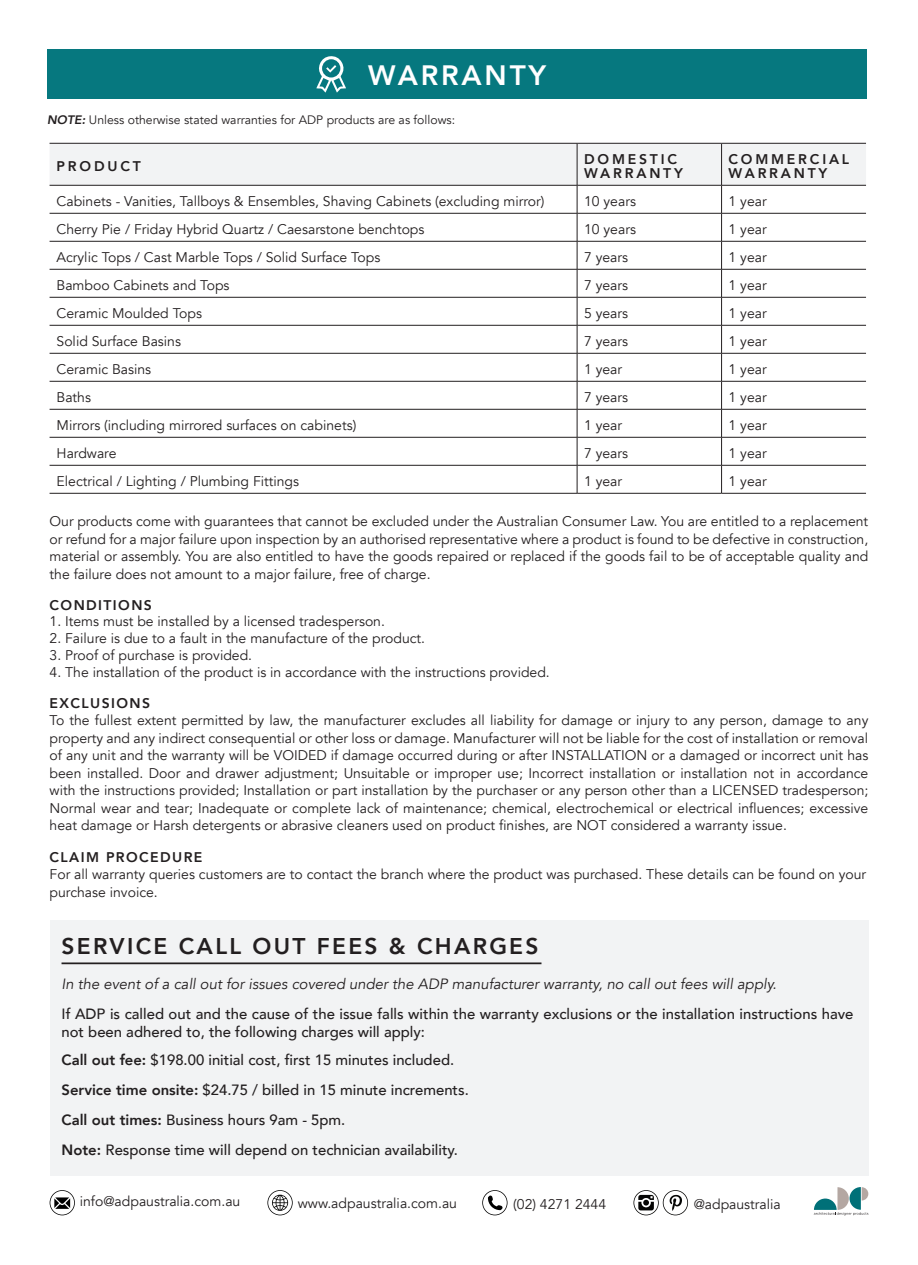
<style>
.page{position:relative;width:918px;height:1265px;background:#fff}
.page>*{position:absolute;margin:0;border:0;box-sizing:border-box;transform-origin:0 0}
.t1{font:800 28px "Avenir";letter-spacing:.1em;color:#fff}
.t2{font:800 22.75px "Avenir";letter-spacing:.1em;color:#231f20}
.t3{font:500 14.88px/17.8px "Avenir";color:#231f20}
.t4{font:italic 14.88px "Avenir";color:#231f20}
.t5{font:14px/17.5px "Avenir";color:#231f20;text-align:justify}
.t6{font:800 14px/14px "Avenir";letter-spacing:.2em;color:#231f20}
.t7{font:800 14px "Avenir";letter-spacing:.1em;color:#231f20}
.t8{font:12.25px "Avenir";color:#231f20}
.s1{font-weight:800;font-style:italic}
.s2{font-weight:800}
</style>
<div class="page">
<div style="left:50px;top:920px;width:818px;height:256px;background:#f2f3f4"></div>
<svg style="left:814px;top:1187px;width:54px;height:28px"></svg>
<svg style="left:50px;top:1190px;width:25px;height:25px"></svg>
<svg style="left:267px;top:1190px;width:26px;height:25px"></svg>
<svg style="left:482px;top:1190px;width:25px;height:25px"></svg>
<svg style="left:633px;top:1190px;width:55px;height:25px"></svg>
<hr style="left:62px;top:962px;width:479px;height:2px;background:#231f20">
<div style="left:48px;top:50px;width:819px;height:49px;background:#06787f"></div>
<svg style="left:50px;top:143px;width:816px;height:350px"></svg>
<hr style="left:50px;top:493px;width:527px;height:1px;background:#231f20">
<hr style="left:577px;top:493px;width:144px;height:1px;background:#231f20">
<hr style="left:721px;top:493px;width:145px;height:1px;background:#231f20">
<svg style="left:316px;top:56px;width:30px;height:37px"></svg>
<p class="t1" style="left:368px;top:53px;width:180px">WARRANTY</p>
<p class="t8" style="left:47px;top:113px;width:409px"><span class="s1">NOTE:</span> Unless otherwise stated warranties for ADP products are as follows:</p>
<p class="t6" style="left:57px;top:159px;width:86px">PRODUCT</p>
<p class="t6" style="left:584px;top:152px;width:100px">DOMESTIC<br>WARRANTY</p>
<p class="t6" style="left:728px;top:152px;width:122px">COMMERCIAL<br>WARRANTY</p>
<p class="t5" style="left:57px;top:193px;width:489px">Cabinets - Vanities, Tallboys &amp; Ensembles, Shaving Cabinets (excluding mirror)</p>
<p class="t5" style="left:584px;top:193px;width:53px">10 years</p>
<p class="t5" style="left:728px;top:193px;width:40px">1 year</p>
<p class="t5" style="left:57px;top:221px;width:369px">Cherry Pie / Friday Hybrid Quartz / Caesarstone benchtops</p>
<p class="t5" style="left:584px;top:221px;width:53px">10 years</p>
<p class="t5" style="left:728px;top:221px;width:40px">1 year</p>
<p class="t5" style="left:57px;top:249px;width:325px">Acrylic Tops / Cast Marble Tops / Solid Surface Tops</p>
<p class="t5" style="left:584px;top:249px;width:46px">7 years</p>
<p class="t5" style="left:728px;top:249px;width:40px">1 year</p>
<p class="t5" style="left:57px;top:277px;width:174px">Bamboo Cabinets and Tops</p>
<p class="t5" style="left:584px;top:277px;width:46px">7 years</p>
<p class="t5" style="left:728px;top:277px;width:40px">1 year</p>
<p class="t5" style="left:57px;top:305px;width:147px">Ceramic Moulded Tops</p>
<p class="t5" style="left:584px;top:305px;width:46px">5 years</p>
<p class="t5" style="left:728px;top:305px;width:40px">1 year</p>
<p class="t5" style="left:57px;top:333px;width:126px">Solid Surface Basins</p>
<p class="t5" style="left:584px;top:333px;width:46px">7 years</p>
<p class="t5" style="left:728px;top:333px;width:40px">1 year</p>
<p class="t5" style="left:57px;top:361px;width:96px">Ceramic Basins</p>
<p class="t5" style="left:584px;top:361px;width:40px">1 year</p>
<p class="t5" style="left:728px;top:361px;width:40px">1 year</p>
<p class="t5" style="left:57px;top:389px;width:36px">Baths</p>
<p class="t5" style="left:584px;top:389px;width:46px">7 years</p>
<p class="t5" style="left:728px;top:389px;width:40px">1 year</p>
<p class="t5" style="left:57px;top:417px;width:301px">Mirrors (including mirrored surfaces on cabinets)</p>
<p class="t5" style="left:584px;top:417px;width:40px">1 year</p>
<p class="t5" style="left:728px;top:417px;width:40px">1 year</p>
<p class="t5" style="left:57px;top:445px;width:61px">Hardware</p>
<p class="t5" style="left:584px;top:445px;width:46px">7 years</p>
<p class="t5" style="left:728px;top:445px;width:40px">1 year</p>
<p class="t5" style="left:57px;top:473px;width:244px">Electrical / Lighting / Plumbing Fittings</p>
<p class="t5" style="left:584px;top:473px;width:40px">1 year</p>
<p class="t5" style="left:728px;top:473px;width:40px">1 year</p>
<p class="t5" style="left:50px;top:513px;width:820px">Our products come with guarantees that cannot be excluded under the Australian Consumer Law. You are entitled to a replacement or refund for a major failure upon inspection by an authorised representative where a product is found to be defective in construction, material or assembly. You are also entitled to have the goods repaired or replaced if the goods fail to be of acceptable quality and the failure does not amount to a major failure, free of charge.</p>
<p class="t7" style="left:50px;top:594px;width:104px">CONDITIONS</p>
<p class="t5" style="left:50px;top:613px;width:337px">1. Items must be installed by a licensed tradesperson.</p>
<p class="t5" style="left:50px;top:630px;width:377px">2. Failure is due to a fault in the manufacture of the product.</p>
<p class="t5" style="left:50px;top:647px;width:204px">3. Proof of purchase is provided.</p>
<p class="t5" style="left:50px;top:663px;width:502px">4. The installation of the product is in accordance with the instructions provided.</p>
<p class="t7" style="left:50px;top:692px;width:102px">EXCLUSIONS</p>
<p class="t5" style="left:50px;top:712px;width:820px">To the fullest extent permitted by law, the manufacturer excludes all liability for damage or injury to any person, damage to any property and any indirect consequential or other loss or damage. Manufacturer will not be liable for the cost of installation or removal of any unit and the warranty will be VOIDED if damage occurred during or after INSTALLATION or a damaged or incorrect unit has been installed. Door and drawer adjustment; Unsuitable or improper use; Incorrect installation or installation not in accordance with the instructions provided; Installation or part installation by the purchaser or any person other than a LICENSED tradesperson; Normal wear and tear; Inadequate or complete lack of maintenance; chemical, electrochemical or electrical influences; excessive heat damage or Harsh detergents or abrasive cleaners used on product finishes, are NOT considered a warranty issue.</p>
<p class="t7" style="left:50px;top:846px;width:154px">CLAIM PROCEDURE</p>
<p class="t5" style="left:50px;top:866px;width:818px">For all warranty queries customers are to contact the branch where the product was purchased. These details can be found on your purchase invoice.</p>
<p class="t2" style="left:62px;top:929px;width:478px">SERVICE CALL OUT FEES &amp; CHARGES</p>
<p class="t4" style="left:62px;top:975px;width:716px">In the event of a call out for issues covered under the ADP manufacturer warranty, no call out fees will apply.</p>
<p class="t3" style="left:62px;top:1005px;width:793px">If ADP is called out and the cause of the issue falls within the warranty exclusions or the installation instructions have not been adhered to, the following charges will apply:</p>
<p class="t3" style="left:62px;top:1050px;width:394px"><span class="s2">Call out fee:</span> $198.00 initial cost, first 15 minutes included.</p>
<p class="t3" style="left:62px;top:1080px;width:409px"><span class="s2">Service time onsite:</span> $24.75 / billed in 15 minute increments.</p>
<p class="t3" style="left:62px;top:1110px;width:285px"><span class="s2">Call out times:</span> Business hours 9am - 5pm.</p>
<p class="t3" style="left:62px;top:1140px;width:398px"><span class="s2">Note:</span> Response time will depend on technician availability.</p>
<p class="t5" style="left:80px;top:1193px;width:162px">info@adpaustralia.com.au</p>
<p class="t5" style="left:298px;top:1194px;width:161px">www.adpaustralia.com.au</p>
<p class="t5" style="left:513px;top:1195px;width:94px">(02) 4271 2444</p>
<p class="t5" style="left:693px;top:1195px;width:89px">@adpaustralia</p>
</div>
